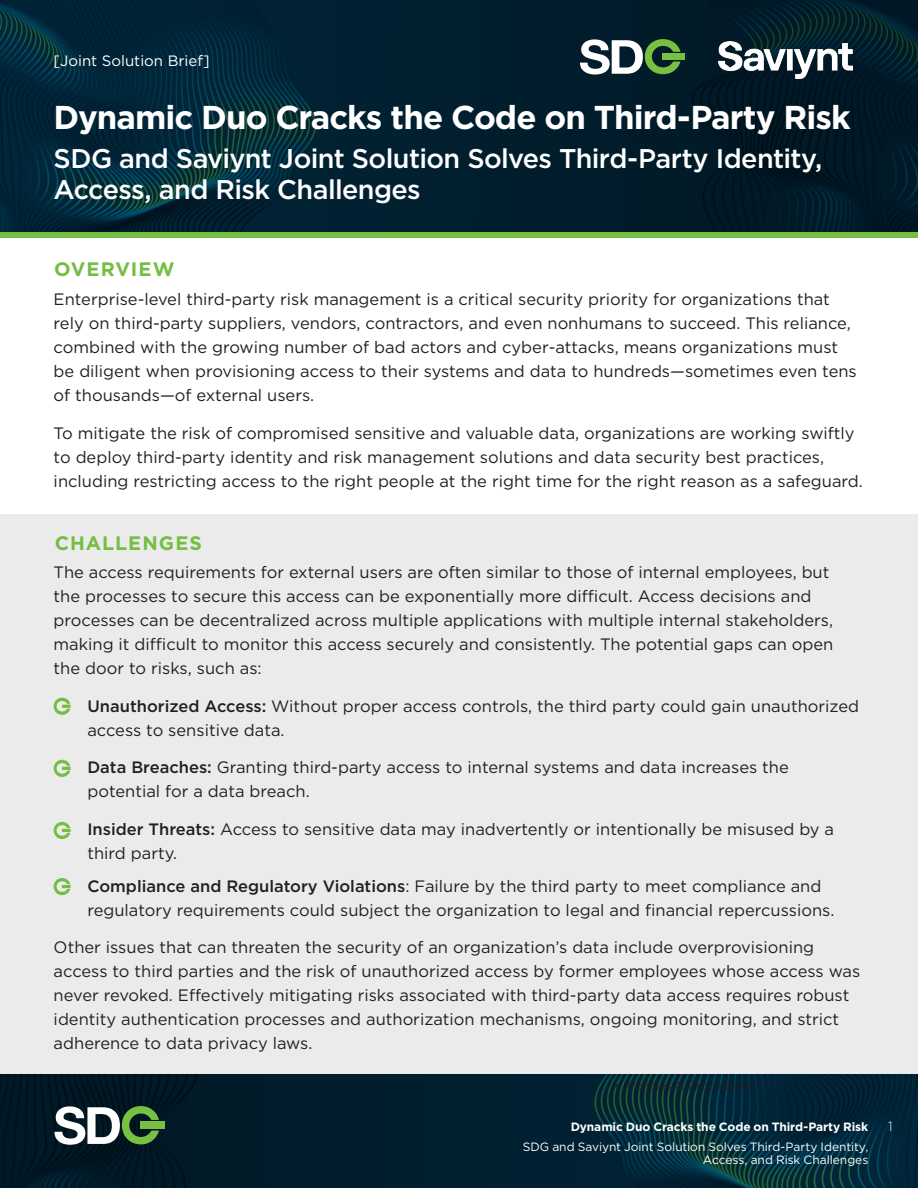
<style>
.page{position:relative;width:918px;height:1188px;background:#fff}
.page>*{position:absolute;margin:0;border:0;box-sizing:border-box;transform-origin:0 0}
.Body1{font:700 33px "Gotham";letter-spacing:-.03em;color:#fff}
.Body1-2{font:500 27px/31.5px "Gotham";letter-spacing:-.025em;color:#fff}
.Body1-3{font:700 19.5px "Gotham";letter-spacing:.05em;color:#74bf43}
.Body1-4{font:16.5px/24px "Gotham";color:#231f20}
.t1{font:15px "Gotham";color:#fff}
.Body1-5{font:300 13.5px "Gotham";color:#fff}
.Body1-6{font:12px/13.5px "Gotham";letter-spacing:-.005em;color:#fff;text-align:right}
.Body1-7{font:700 12px "Gotham";letter-spacing:-.01em;color:#fff}
.t2{font:12px "Gotham";color:#231f20}
.s1{font-weight:500}
</style>
<div class="page">
<div style="left:0;top:514px;width:918px;height:619px;background:#ebebec"></div>
<img style="left:0;top:0;width:918px;height:232px">
<div style="left:0;top:232px;width:918px;height:6px;background:#74bf43"></div>
<svg style="left:580px;top:39px;width:101px;height:35px"></svg>
<div style="left:663px;top:53px;width:22px;height:7px;background:#77c042"></div>
<img style="left:0;top:1075px;width:918px;height:113px">
<svg style="left:54px;top:1106px;width:105px;height:39px;background:#6e8474"></svg>
<div style="left:140px;top:1122px;width:25px;height:7px;background:#77c042"></div>
<img style="left:719px;top:42px;width:134px;height:37px">
<svg style="left:54px;top:698px;width:17px;height:17px"></svg>
<svg style="left:54px;top:760px;width:17px;height:17px"></svg>
<svg style="left:54px;top:822px;width:17px;height:17px"></svg>
<svg style="left:54px;top:878px;width:17px;height:17px"></svg>
<p class="t1" style="left:54px;top:51px;width:158px">[Joint Solution Brief]</p>
<p class="Body1" style="left:54px;top:95px;width:798px">Dynamic Duo Cracks the Code on Third-Party Risk</p>
<p class="Body1-2" style="left:54px;top:142px;width:770px">SDG and Saviynt Joint Solution Solves Third-Party Identity,<br>Access, and Risk Challenges</p>
<p class="Body1-3" style="left:54px;top:257px;width:122px">OVERVIEW</p>
<p class="Body1-4" style="left:54px;top:287px;width:805px">Enterprise-level third-party risk management is a critical security priority for organizations that rely on third-party suppliers, vendors, contractors, and even nonhumans to succeed. This reliance, combined with the growing number of bad actors and cyber-attacks, means organizations must be diligent when provisioning access to their systems and data to hundreds—sometimes even tens of thousands—of external users.</p>
<p class="Body1-4" style="left:54px;top:421px;width:811px">To mitigate the risk of compromised sensitive and valuable data, organizations are working swiftly to deploy third-party identity and risk management solutions and data security best practices, including restricting access to the right people at the right time for the right reason as a safeguard.</p>
<p class="Body1-3" style="left:55px;top:530px;width:149px">CHALLENGES</p>
<p class="Body1-4" style="left:54px;top:560px;width:781px">The access requirements for external users are often similar to those of internal employees, but the processes to secure this access can be exponentially more difficult. Access decisions and processes can be decentralized across multiple applications with multiple internal stakeholders, making it difficult to monitor this access securely and consistently. The potential gaps can open the door to risks, such as:</p>
<p class="Body1-4" style="left:87px;top:694px;width:773px"><span class="s1">Unauthorized Access:</span> Without proper access controls, the third party could gain unauthorized access to sensitive data.</p>
<p class="Body1-4" style="left:87px;top:755px;width:703px"><span class="s1">Data Breaches:</span> Granting third-party access to internal systems and data increases the potential for a data breach.</p>
<p class="Body1-4" style="left:87px;top:817px;width:748px"><span class="s1">Insider Threats:</span> Access to sensitive data may inadvertently or intentionally be misused by a third party.</p>
<p class="Body1-4" style="left:87px;top:874px;width:748px"><span class="s1">Compliance and Regulatory Violations</span>: Failure by the third party to meet compliance and regulatory requirements could subject the organization to legal and financial repercussions.</p>
<p class="Body1-4" style="left:54px;top:935px;width:808px">Other issues that can threaten the security of an organization’s data include overprovisioning access to third parties and the risk of unauthorized access by former employees whose access was never revoked. Effectively mitigating risks associated with third-party data access requires robust identity authentication processes and authorization mechanisms, ongoing monitoring, and strict adherence to data privacy laws.</p>
<p class="t2" style="left:614px;top:1078px;width:143px">• Policies &amp; Procedures</p>
<p class="Body1-7" style="left:571px;top:1119px;width:299px">Dynamic Duo Cracks the Code on Third-Party Risk</p>
<p class="Body1-5" style="left:888px;top:1118px;width:6px">1</p>
<p class="Body1-6" style="left:523px;top:1140px;width:347px">SDG and Saviynt Joint Solution Solves Third-Party Identity,<br>Access, and Risk Challenges</p>
</div>
